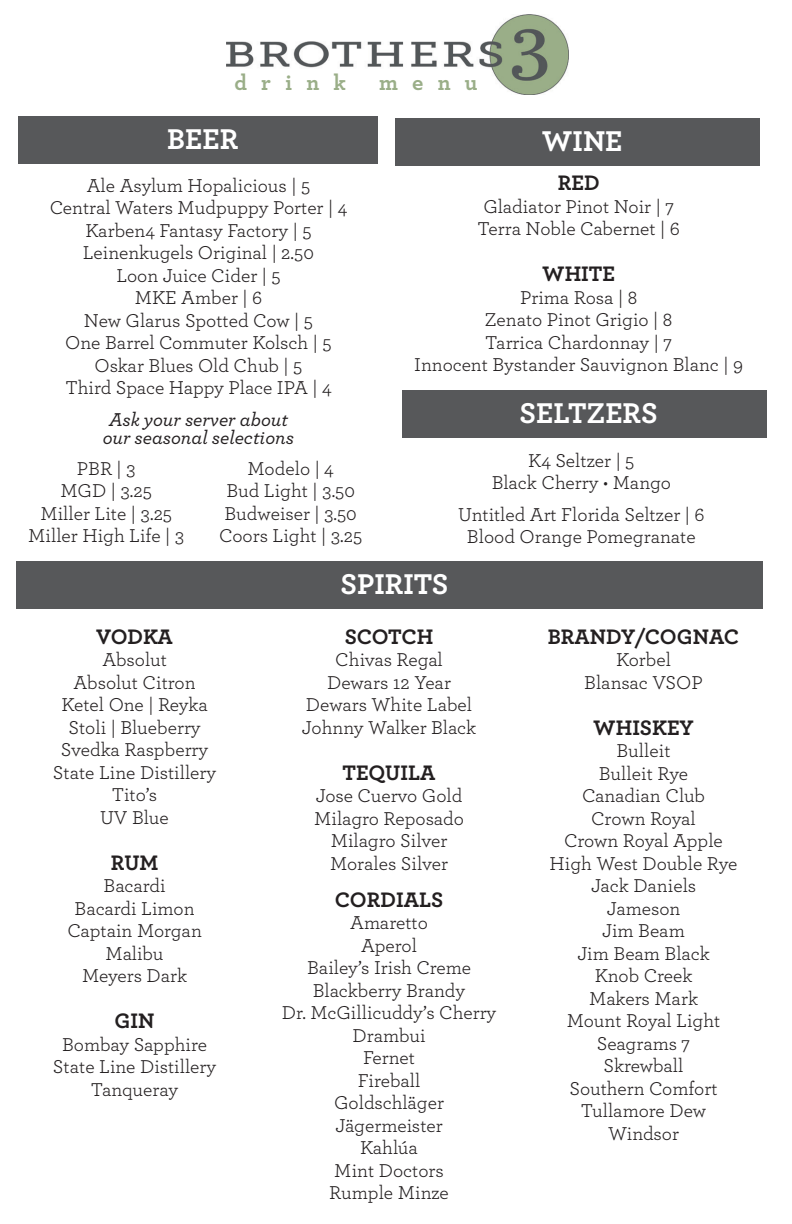
<style>
.page{position:relative;width:792px;height:1224px;background:#fff}
.page>*{position:absolute;margin:0;border:0;box-sizing:border-box;transform-origin:0 0}
.t1{font:700 30px "Archer Pro";color:#fff}
.t2{font:700 22.6px "Archer Pro";letter-spacing:.63em;color:#9aae88}
.t3{font:700 22px "Archer Pro";color:#231f20}
.t4{font:19.6px/22.6px "Archer Pro";color:#231f20;text-align:center}
.t5{font:italic 500 19.6px/18px "Archer Pro";color:#231f20;text-align:center}
</style>
<div class="page">
<div style="left:16px;top:561px;width:747px;height:48px;background:#57585a"></div>
<div style="left:395px;top:118px;width:365px;height:48px;background:#57585a"></div>
<div style="left:402px;top:390px;width:365px;height:48px;background:#57585a"></div>
<div style="left:18px;top:116px;width:360px;height:48px;background:#57585a"></div>
<img style="left:226px;top:15px;width:342px;height:79px">
<p class="t2" style="left:234px;top:64px;width:113px">drink</p>
<p class="t2" style="left:379px;top:64px;width:100px">menu</p>
<h1 class="t1" style="left:167px;top:116px;width:73px">BEER</h1>
<p class="t4" style="left:50px;top:173px;width:299px">Ale Asylum Hopalicious | 5<br>Central Waters Mudpuppy Porter | 4<br>Karben4 Fantasy Factory | 5<br>Leinenkugels Original | 2.50<br>Loon Juice Cider | 5<br>MKE Amber | 6<br>New Glarus Spotted Cow | 5<br>One Barrel Commuter Kolsch | 5<br>Oskar Blues Old Chub | 5<br>Third Space Happy Place IPA | 4</p>
<p class="t5" style="left:103px;top:410px;width:193px">Ask your server about our seasonal selections</p>
<p class="t4" style="left:28px;top:456px;width:158px">PBR | 3<br>MGD | 3.25<br>Miller Lite | 3.25<br>Miller High Life | 3</p>
<p class="t4" style="left:219px;top:456px;width:144px">Modelo | 4<br>Bud Light | 3.50<br>Budweiser | 3.50<br>Coors Light | 3.25</p>
<h1 class="t1" style="left:542px;top:117px;width:82px">WINE</h1>
<p class="t3" style="left:558px;top:166px;width:43px">RED</p>
<p class="t4" style="left:478px;top:194px;width:204px">Gladiator Pinot Noir | 7<br>Terra Noble Cabernet | 6</p>
<p class="t3" style="left:542px;top:257px;width:74px">WHITE</p>
<p class="t4" style="left:414px;top:285px;width:330px">Prima Rosa | 8<br>Zenato Pinot Grigio | 8<br>Tarrica Chardonnay | 7<br>Innocent Bystander Sauvignon Blanc | 9</p>
<h1 class="t1" style="left:519px;top:390px;width:140px">SELTZERS</h1>
<p class="t4" style="left:492px;top:448px;width:181px">K4 Seltzer | 5<br>Black Cherry • Mango</p>
<p class="t4" style="left:458px;top:502px;width:248px">Untitled Art Florida Seltzer | 6<br>Blood Orange Pomegranate</p>
<p class="t3" style="left:96px;top:619px;width:78px">VODKA</p>
<p class="t4" style="left:53px;top:648px;width:165px">Absolut<br>Absolut Citron<br>Ketel One | Reyka<br>Stoli | Blueberry<br>Svedka Raspberry<br>State Line Distillery<br>Tito’s<br>UV Blue</p>
<p class="t3" style="left:111px;top:845px;width:49px">RUM</p>
<p class="t4" style="left:67px;top:874px;width:136px">Bacardi<br>Bacardi Limon<br>Captain Morgan<br>Malibu<br>Meyers Dark</p>
<p class="t3" style="left:115px;top:1004px;width:41px">GIN</p>
<p class="t4" style="left:53px;top:1032px;width:165px">Bombay Sapphire<br>State Line Distillery<br>Tanqueray</p>
<h1 class="t1" style="left:340px;top:560px;width:110px">SPIRITS</h1>
<p class="t3" style="left:345px;top:619px;width:90px">SCOTCH</p>
<p class="t4" style="left:302px;top:648px;width:176px">Chivas Regal<br>Dewars 12 Year<br>Dewars White Label<br>Johnny Walker Black</p>
<p class="t3" style="left:343px;top:755px;width:94px">TEQUILA</p>
<p class="t4" style="left:314px;top:784px;width:151px">Jose Cuervo Gold<br>Milagro Reposado<br>Milagro Silver<br>Morales Silver</p>
<p class="t3" style="left:335px;top:882px;width:110px">CORDIALS</p>
<p class="t4" style="left:282px;top:911px;width:216px">Amaretto<br>Aperol<br>Bailey’s Irish Creme<br>Blackberry Brandy<br>Dr. McGillicuddy’s Cherry<br>Drambui<br>Fernet<br>Fireball<br>Goldschläger<br>Jägermeister<br>Kahlúa<br>Mint Doctors<br>Rumple Minze</p>
<p class="t3" style="left:548px;top:619px;width:193px">BRANDY/COGNAC</p>
<p class="t4" style="left:584px;top:648px;width:120px">Korbel<br>Blansac VSOP</p>
<p class="t3" style="left:593px;top:710px;width:102px">WHISKEY</p>
<p class="t4" style="left:550px;top:739px;width:190px">Bulleit<br>Bulleit Rye<br>Canadian Club<br>Crown Royal<br>Crown Royal Apple<br>High West Double Rye<br>Jack Daniels<br>Jameson<br>Jim Beam<br>Jim Beam Black<br>Knob Creek<br>Makers Mark<br>Mount Royal Light<br>Seagrams 7<br>Skrewball<br>Southern Comfort<br>Tullamore Dew<br>Windsor</p>
</div>
